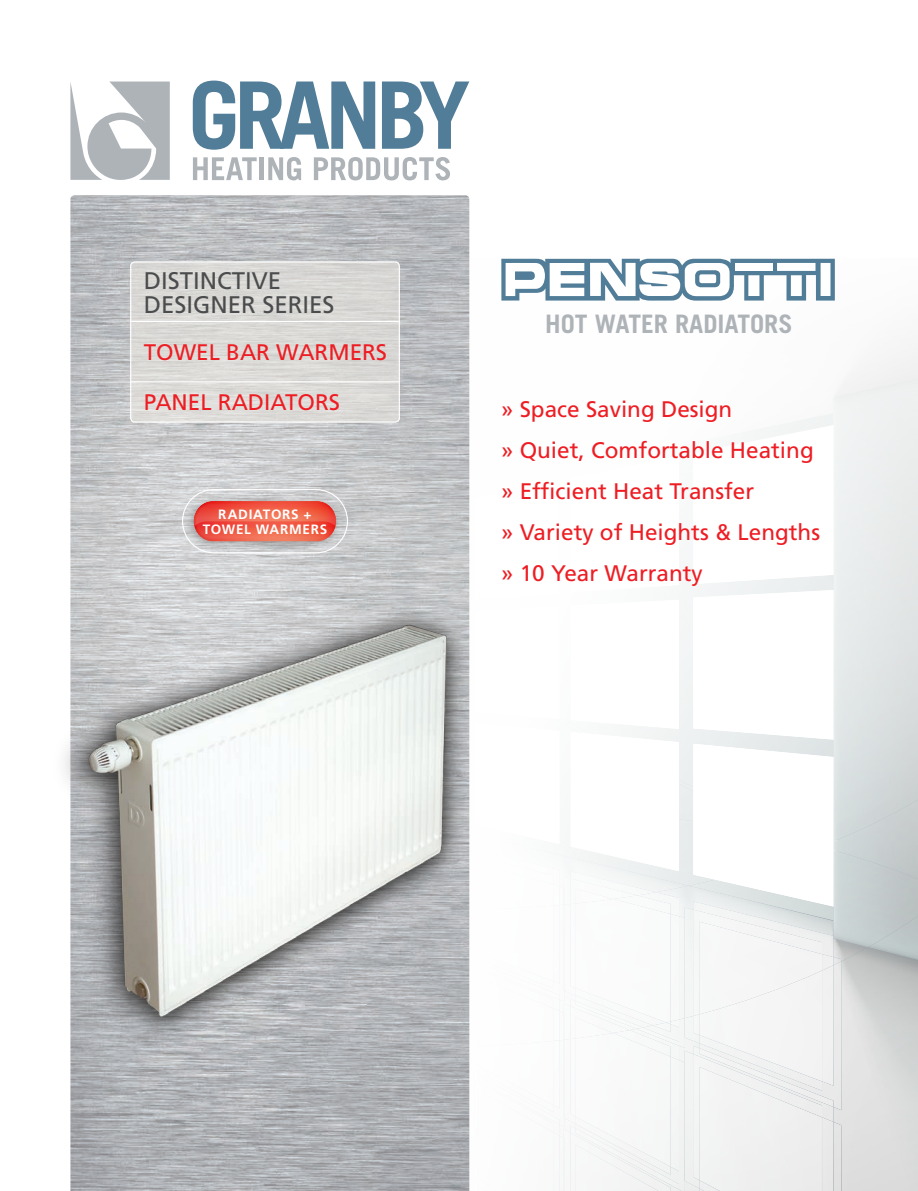
<style>
.page{position:relative;width:918px;height:1191px;background:#fff}
.page>*{position:absolute;margin:0;border:0;box-sizing:border-box;transform-origin:0 0}
.t1{font:700 25.5px "Trade Gothic LT Std";color:#aeb3b8}
.t2{font:24px/24px "Frutiger LT Std";color:#4b4c4d}
.t3{font:22.5px/41.1px "Frutiger LT Std";color:#ee1d23}
.t4{font:700 13.5px/15px "Frutiger LT Std";letter-spacing:.055em;color:#fff;text-align:center}
</style>
<div class="page">
<img style="left:469px;top:259px;width:1px;height:35px">
<img style="left:833px;top:961px;width:84px;height:229px">
<img style="left:867px;top:947px;width:50px;height:16px">
<img style="left:684px;top:1017px;width:15px;height:26px">
<img style="left:693px;top:1015px;width:6px;height:19px">
<img style="left:684px;top:1050px;width:15px;height:138px">
<img style="left:693px;top:1053px;width:6px;height:126px">
<img style="left:564px;top:1039px;width:11px;height:84px">
<img style="left:570px;top:1029px;width:65px;height:87px">
<img style="left:563px;top:1129px;width:7px;height:61px">
<img style="left:570px;top:1132px;width:5px;height:58px">
<img style="left:821px;top:965px;width:20px;height:144px">
<img style="left:821px;top:970px;width:12px;height:77px">
<img style="left:821px;top:1047px;width:12px;height:59px">
<div style="left:699px;top:1015px;width:122px;height:51px;background:#f4f4f4"></div>
<img style="left:833px;top:1121px;width:8px;height:69px">
<img style="left:821px;top:1116px;width:12px;height:74px">
<div style="left:699px;top:1066px;width:122px;height:124px;background:#f0f0f0"></div>
<img style="left:670px;top:1037px;width:14px;height:10px">
<img style="left:636px;top:1027px;width:43px;height:18px">
<img style="left:653px;top:1027px;width:13px;height:4px">
<svg style="left:666px;top:1018px;width:19px;height:19px"></svg>
<img style="left:670px;top:1059px;width:14px;height:131px">
<img style="left:670px;top:1056px;width:9px;height:71px">
<img style="left:670px;top:1127px;width:9px;height:62px">
<img style="left:684px;top:1062px;width:1px;height:118px">
<img style="left:575px;top:1032px;width:95px;height:112px">
<div style="left:575px;top:1144px;width:95px;height:46px;background:#f5f5f5"></div>
<img style="left:559px;top:1040px;width:3px;height:86px">
<img style="left:563px;top:1039px;width:1px;height:78px">
<img style="left:559px;top:1135px;width:4px;height:55px">
<img style="left:563px;top:1137px;width:1px;height:53px">
<img style="left:537px;top:1100px;width:16px;height:32px">
<svg style="left:469px;top:1052px;width:1px;height:15px"></svg>
<img style="left:469px;top:1085px;width:1px;height:94px">
<img style="left:679px;top:892px;width:188px;height:69px">
<img style="left:833px;top:850px;width:84px;height:97px">
<img style="left:693px;top:907px;width:140px;height:46px">
<img style="left:570px;top:999px;width:66px;height:30px">
<img style="left:684px;top:907px;width:9px;height:110px">
<img style="left:693px;top:909px;width:128px;height:106px">
<img style="left:570px;top:895px;width:100px;height:91px">
<img style="left:570px;top:1006px;width:59px;height:32px">
<svg style="left:833px;top:956px;width:8px;height:9px"></svg>
<img style="left:821px;top:953px;width:12px;height:17px">
<div style="left:699px;top:921px;width:122px;height:93px;background:#f5f5f5"></div>
<img style="left:646px;top:916px;width:38px;height:111px">
<img style="left:670px;top:913px;width:9px;height:108px">
<img style="left:613px;top:1025px;width:29px;height:3px">
<img style="left:684px;top:917px;width:1px;height:101px">
<img style="left:613px;top:1022px;width:53px;height:3px">
<img style="left:575px;top:898px;width:95px;height:124px">
<img style="left:575px;top:1017px;width:38px;height:21px">
<img style="left:570px;top:809px;width:109px;height:62px">
<img style="left:570px;top:871px;width:85px;height:24px">
<img style="left:563px;top:876px;width:7px;height:16px">
<img style="left:570px;top:878px;width:67px;height:25px">
<img style="left:575px;top:888px;width:38px;height:15px">
<img style="left:559px;top:839px;width:17px;height:17px">
<svg style="left:693px;top:424px;width:144px;height:483px"></svg>
<img style="left:580px;top:732px;width:98px;height:51px">
<img style="left:693px;top:457px;width:61px;height:15px">
<img style="left:469px;top:387px;width:161px;height:72px">
<img style="left:469px;top:316px;width:1px;height:71px">
<img style="left:469px;top:295px;width:1px;height:21px">
<img style="left:70px;top:195px;width:399px;height:995px">
<svg style="left:193px;top:81px;width:182px;height:69px"></svg>
<svg style="left:382px;top:81px;width:87px;height:68px"></svg>
<svg style="left:70px;top:81px;width:100px;height:99px"></svg>
<svg style="left:193px;top:157px;width:64px;height:23px"></svg>
<div style="left:259px;top:157px;width:5px;height:23px;background:#aeb3b8"></div>
<svg style="left:268px;top:157px;width:33px;height:23px"></svg>
<svg style="left:314px;top:157px;width:136px;height:23px"></svg>
<svg style="left:501px;top:259px;width:416px;height:93px"></svg>
<div style="left:183px;top:494px;width:160px;height:58px;background:#231f20;opacity:.3"></div>
<svg style="left:194px;top:526px;width:141px;height:15px"></svg>
<svg style="left:194px;top:501px;width:142px;height:40px;background:#ef5844"></svg>
<div style="left:182px;top:489px;width:166px;height:64px;border:1px solid #fff;border-radius:31px"></div>
<div style="left:47px;top:597px;width:426px;height:455px;background:#231f20;opacity:.5"></div>
<img style="left:70px;top:609px;width:399px;height:429px">
<div style="left:131px;top:262px;width:268px;height:160px;background:#dbdad6;border-radius:4px"></div>
<div style="left:130px;top:261px;width:270px;height:161px;border:1px solid #fff;border-radius:4px"></div>
<hr style="left:131px;top:321px;width:268px;height:1px;background:#fff">
<hr style="left:131px;top:381px;width:268px;height:1px;background:#fff">
<p class="t2" style="left:144px;top:270px;width:192px">DISTINCTIVE<br>DESIGNER SERIES</p>
<p class="t3" style="left:144px;top:333px;width:245px">TOWEL BAR WARMERS</p>
<p class="t1" style="left:545px;top:309px;width:249px">HOT WATER RADIATORS</p>
<p class="t3" style="left:144px;top:384px;width:198px">PANEL RADIATORS</p>
<p class="t3" style="left:501px;top:390px;width:320px">» Space Saving Design<br>» Quiet, Comfortable Heating » Efficient Heat Transfer<br>» Variety of Heights &amp; Lengths » 10 Year Warranty</p>
<p class="t4" style="left:203px;top:506px;width:126px">RADIATORS +<br>TOWEL WARMERS</p>
</div>
